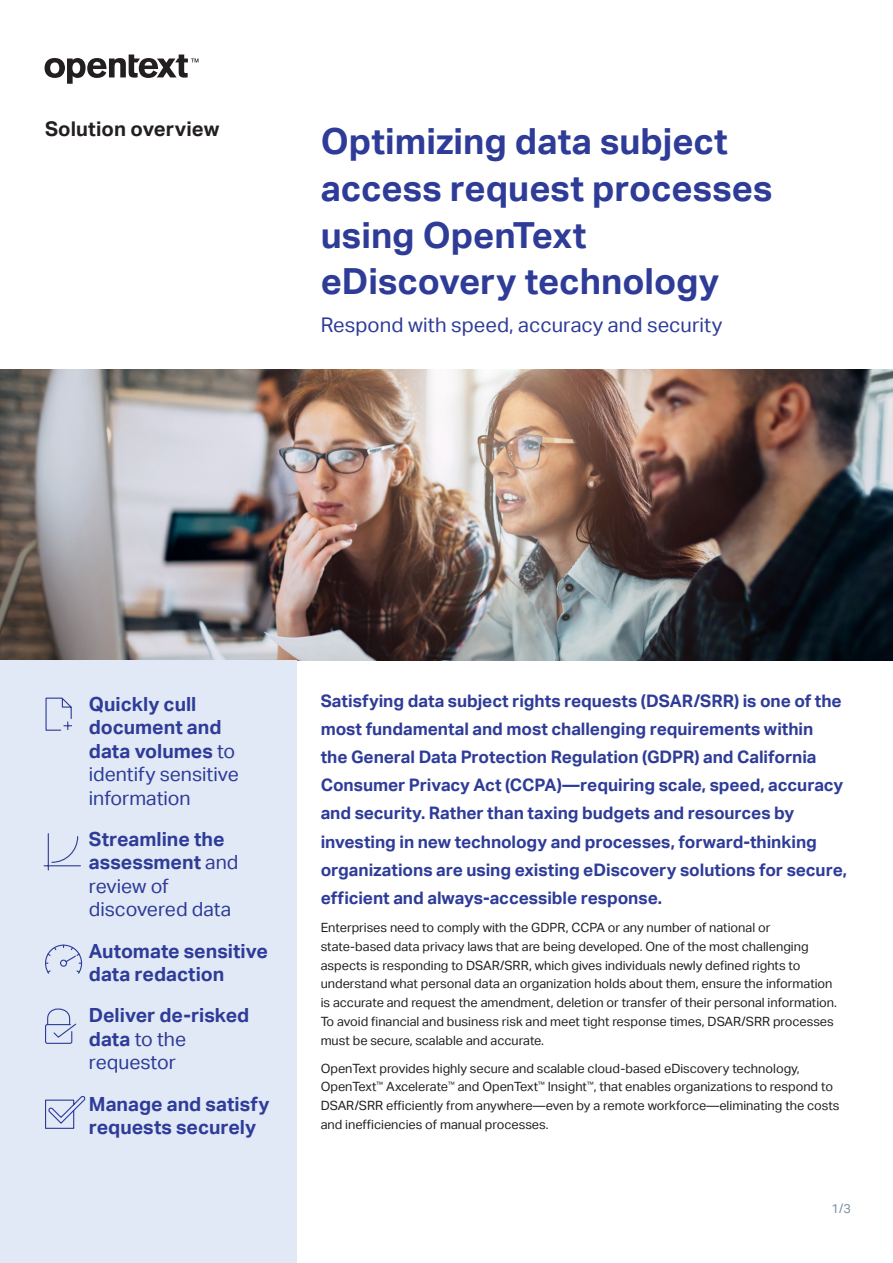
<style>
.page{position:relative;width:893px;height:1263px;background:#fff}
.page>*{position:absolute;margin:0;border:0;box-sizing:border-box;transform-origin:0 0}
.t1{font:700 36px/46.8px "Aktiv Grotesk";color:#2e3c98}
.t2{font:20.25px "Aktiv Grotesk";color:#2e3c98}
.Collateral_type{font:700 20.25px "Aktiv Grotesk";letter-spacing:.005em;color:#231f20}
.Sidebar_Stat{font:700 19.5px/23.4px "Aktiv Grotesk";color:#2e3c98}
.Sidebar_Stat-2{font:19.5px/23.4px "Aktiv Grotesk";letter-spacing:-.005em;color:#2e3c98}
.Body{font:700 17.25px/28.2px "Aktiv Grotesk";letter-spacing:-.005em;color:#2e3c98}
.Body-2{font:12.75px/18.8px "Aktiv Grotesk";color:#231f20}
.t3{font:12.75px "Aktiv Grotesk";color:#7f929f}
.s1{font-weight:400}
.s2{font-weight:700}
</style>
<div class="page">
<svg style="left:45px;top:55px;width:153px;height:29px"></svg>
<img style="left:0;top:369px;width:892px;height:291px">
<div style="left:0;top:660px;width:297px;height:603px;background:#e1e9f6"></div>
<svg style="left:45px;top:697px;width:28px;height:34px"></svg>
<svg style="left:43px;top:833px;width:38px;height:38px"></svg>
<svg style="left:45px;top:944px;width:38px;height:30px"></svg>
<svg style="left:45px;top:1008px;width:32px;height:36px"></svg>
<svg style="left:45px;top:1096px;width:41px;height:33px"></svg>
<p class="Collateral_type" style="left:45px;top:117px;width:176px">Solution overview</p>
<h1 class="t1" style="left:321px;top:118px;width:453px">Optimizing data subject access request processes using OpenText eDiscovery technology</h1>
<h2 class="t2" style="left:321px;top:313px;width:403px">Respond with speed, accuracy and security</h2>
<p class="Sidebar_Stat" style="left:89px;top:692px;width:152px">Quickly cull document and data volumes <span class="s1">to identify sensitive information</span></p>
<p class="Sidebar_Stat-2" style="left:89px;top:827px;width:151px"><span class="s2">Streamline the assessment</span> and review of discovered data</p>
<p class="Sidebar_Stat" style="left:89px;top:939px;width:181px">Automate sensitive data redaction</p>
<p class="Sidebar_Stat" style="left:89px;top:1004px;width:162px">Deliver de-risked data <span class="s1">to the requestor</span></p>
<p class="Sidebar_Stat" style="left:89px;top:1092px;width:182px">Manage and satisfy requests securely</p>
<p class="Body" style="left:321px;top:687px;width:528px">Satisfying data subject rights requests (DSAR/SRR) is one of the most fundamental and most challenging requirements within<br>the General Data Protection Regulation (GDPR) and California Consumer Privacy Act (CCPA)—requiring scale, speed, accuracy and security. Rather than taxing budgets and resources by investing in new technology and processes, forward-thinking organizations are using existing eDiscovery solutions for secure, efficient and always-accessible response.</p>
<p class="Body-2" style="left:321px;top:918px;width:518px">Enterprises need to comply with the GDPR, CCPA or any number of national or state-based data privacy laws that are being developed. One of the most challenging aspects is responding to DSAR/SRR, which gives individuals newly defined rights to understand what personal data an organization holds about them, ensure the information is accurate and request the amendment, deletion or transfer of their personal information.<br>To avoid financial and business risk and meet tight response times, DSAR/SRR processes must be secure, scalable and accurate.</p>
<p class="Body-2" style="left:321px;top:1059px;width:520px">OpenText provides highly secure and scalable cloud-based eDiscovery technology, OpenText<sup>™</sup> Axcelerate<sup>™</sup> and OpenText<sup>™</sup> Insight<sup>™</sup>, that enables organizations to respond to DSAR/SRR efficiently from anywhere—even by a remote workforce—eliminating the costs and inefficiencies of manual processes.</p>
<p class="t3" style="left:832px;top:1201px;width:21px">1/3</p>
</div>
